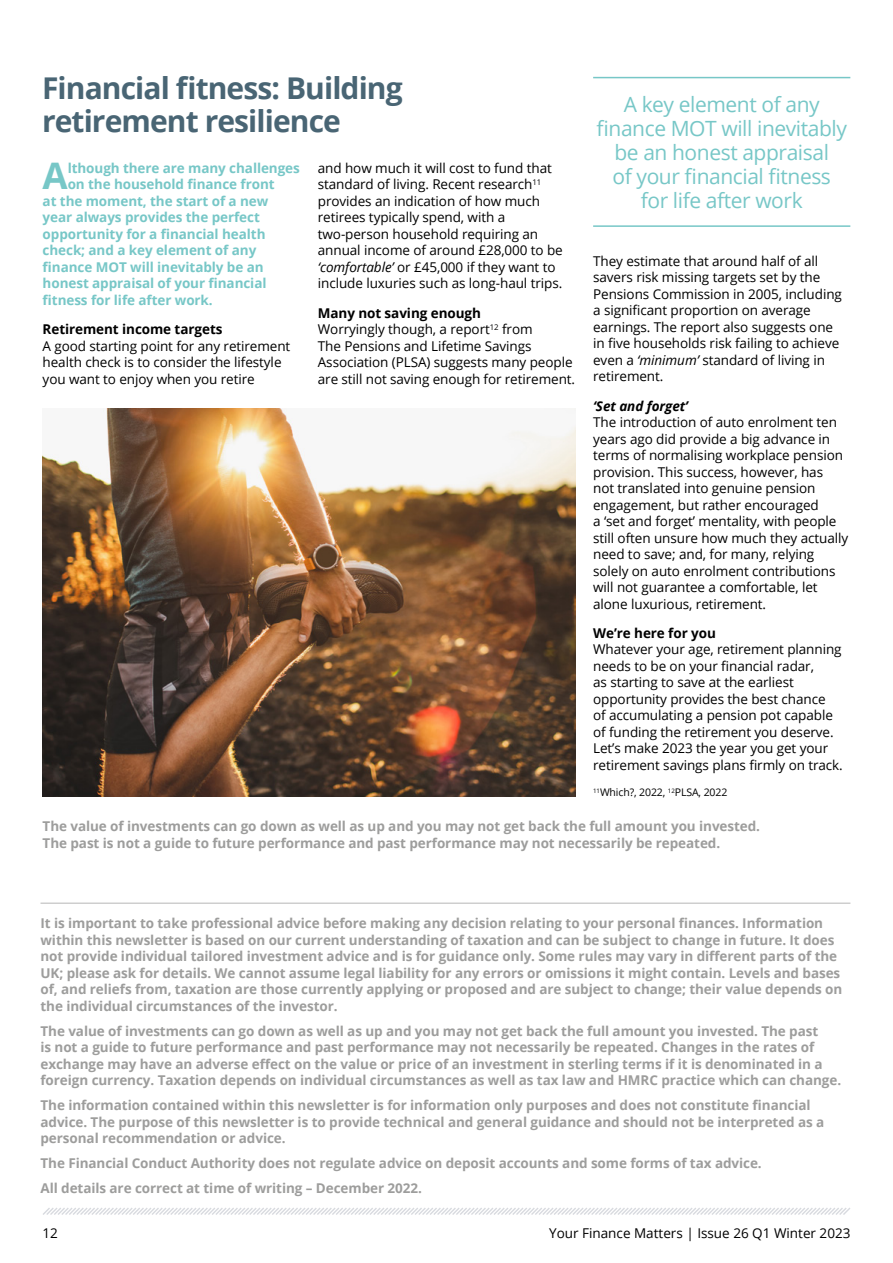
<style>
.page{position:relative;width:893px;height:1263px;background:#fff}
.page>*{position:absolute;margin:0;border:0;box-sizing:border-box;transform-origin:0 0}
.t1{font:700 36.6px "Open Sans";color:#77c7c7}
.t2{font:700 30px/33px "Open Sans";letter-spacing:-.03em;color:#496574}
.t3{font:21px/24px "Open Sans";letter-spacing:-.02em;color:#77c7c7;text-align:center}
.t4{font:700 13.5px/16.5px "Open Sans";letter-spacing:-.005em;color:#9d9d9c}
.t5{font:13.5px/16.5px "Open Sans";letter-spacing:-.005em;color:#000}
.t6{font:700 13.5px "Open Sans";letter-spacing:-.005em;color:#77c7c7}
.t7{font:700 13.5px "Open Sans";letter-spacing:-.005em;color:#000}
.t8{font:italic 700 13.5px "Open Sans";letter-spacing:-.005em;color:#000}
.t9{font:10.5px "Open Sans";letter-spacing:-.01em;color:#000}
.s1{font-style:italic}
.s2{font-weight:700}
</style>
<div class="page">
<svg style="left:43px;top:1208px;width:807px;height:7px"></svg>
<img style="left:43px;top:408px;width:532px;height:388px">
<hr style="left:40px;top:902px;width:810px;height:2px;background:#000">
<hr style="left:593px;top:77px;width:257px;height:1px;background:#77c7c7">
<hr style="left:593px;top:225px;width:257px;height:2px;background:#77c7c7">
<h2 class="t2" style="left:42px;top:71px;width:362px">Financial fitness: Building retirement resilience</h2>
<p class="t5" style="left:318px;top:159px;width:247px">and how much it will cost to fund that standard of living. Recent research<sup>11 </sup>provides an indication of how much retirees typically spend, with a two-person household requiring an annual income of around £28,000 to be <span class="s1">‘comfortable’</span> or £45,000 if they want to include luxuries such as long-haul trips.</p>
<p class="t5" style="left:318px;top:304px;width:259px"><span class="s2">Many not saving enough<br></span>Worryingly though, a report<sup>12</sup> from<br>The Pensions and Lifetime Savings Association (PLSA) suggests many people are still not saving enough for retirement.</p>
<h1 class="t1" style="left:43px;top:150px;width:27px">A</h1>
<p class="t6" style="left:68px;top:159px;width:234px">lthough there are many challenges</p>
<p class="t6" style="left:68px;top:175px;width:208px">on the household finance front</p>
<p class="t6" style="left:43px;top:192px;width:227px">at the moment, the start of a new</p>
<p class="t6" style="left:43px;top:208px;width:219px">year always provides the perfect</p>
<p class="t6" style="left:43px;top:225px;width:224px">opportunity for a financial health</p>
<p class="t6" style="left:43px;top:241px;width:215px">check; and a key element of any</p>
<p class="t6" style="left:43px;top:258px;width:223px">finance MOT will inevitably be an</p>
<p class="t6" style="left:43px;top:274px;width:225px">honest appraisal of your financial</p>
<p class="t6" style="left:43px;top:291px;width:172px">fitness for life after work.</p>
<p class="t7" style="left:43px;top:320px;width:181px">Retirement income targets</p>
<p class="t5" style="left:43px;top:337px;width:249px">A good starting point for any retirement health check is to consider the lifestyle you want to enjoy when you retire</p>
<h3 class="t3" style="left:596px;top:92px;width:252px">A key element of any finance MOT will inevitably be an honest appraisal<br>of your financial fitness for life after work</h3>
<p class="t5" style="left:593px;top:252px;width:250px">They estimate that around half of all savers risk missing targets set by the Pensions Commission in 2005, including a significant proportion on average earnings. The report also suggests one in five households risk failing to achieve even a <span class="s1">‘minimum’</span> standard of living in retirement.</p>
<p class="t8" style="left:593px;top:396px;width:96px">‘Set and forget’</p>
<p class="t5" style="left:593px;top:414px;width:257px">The introduction of auto enrolment ten years ago did provide a big advance in terms of normalising workplace pension provision. This success, however, has<br>not translated into genuine pension engagement, but rather encouraged<br>a ‘set and forget’ mentality, with people still often unsure how much they actually need to save; and, for many, relying solely on auto enrolment contributions will not guarantee a comfortable, let alone luxurious, retirement.</p>
<p class="t7" style="left:593px;top:623px;width:124px">We’re here for you</p>
<p class="t5" style="left:593px;top:641px;width:251px">Whatever your age, retirement planning needs to be on your financial radar,<br>as starting to save at the earliest opportunity provides the best chance<br>of accumulating a pension pot capable of funding the retirement you deserve.<br>Let’s make 2023 the year you get your retirement savings plans firmly on track.</p>
<p class="t9" style="left:593px;top:785px;width:136px"><sup>11</sup>Which?, 2022, <sup>12</sup>PLSA, 2022</p>
<p class="t4" style="left:43px;top:817px;width:719px">The value of investments can go down as well as up and you may not get back the full amount you invested.<br>The past is not a guide to future performance and past performance may not necessarily be repeated.</p>
<p class="t4" style="left:40px;top:915px;width:803px">It is important to take professional advice before making any decision relating to your personal finances. Information within this newsletter is based on our current understanding of taxation and can be subject to change in future. It does not provide individual tailored investment advice and is for guidance only. Some rules may vary in different parts of the UK; please ask for details. We cannot assume legal liability for any errors or omissions it might contain. Levels and bases of, and reliefs from, taxation are those currently applying or proposed and are subject to change; their value depends on the individual circumstances of the investor.</p>
<p class="t4" style="left:40px;top:1022px;width:802px">The value of investments can go down as well as up and you may not get back the full amount you invested. The past<br>is not a guide to future performance and past performance may not necessarily be repeated. Changes in the rates of exchange may have an adverse effect on the value or price of an investment in sterling terms if it is denominated in a foreign currency. Taxation depends on individual circumstances as well as tax law and HMRC practice which can change.</p>
<p class="t4" style="left:40px;top:1097px;width:785px">The information contained within this newsletter is for information only purposes and does not constitute financial advice. The purpose of this newsletter is to provide technical and general guidance and should not be interpreted as a personal recommendation or advice.</p>
<p class="t4" style="left:40px;top:1151px;width:723px;line-height:25px">The Financial Conduct Authority does not regulate advice on deposit accounts and some forms of tax advice.<br>All details are correct at time of writing – December 2022.</p>
<p class="t5" style="left:43px;top:1224px;width:17px">12</p>
<p class="t5" style="left:549px;top:1224px;width:303px">Your Finance Matters | Issue 26 Q1 Winter 2023</p>
</div>
